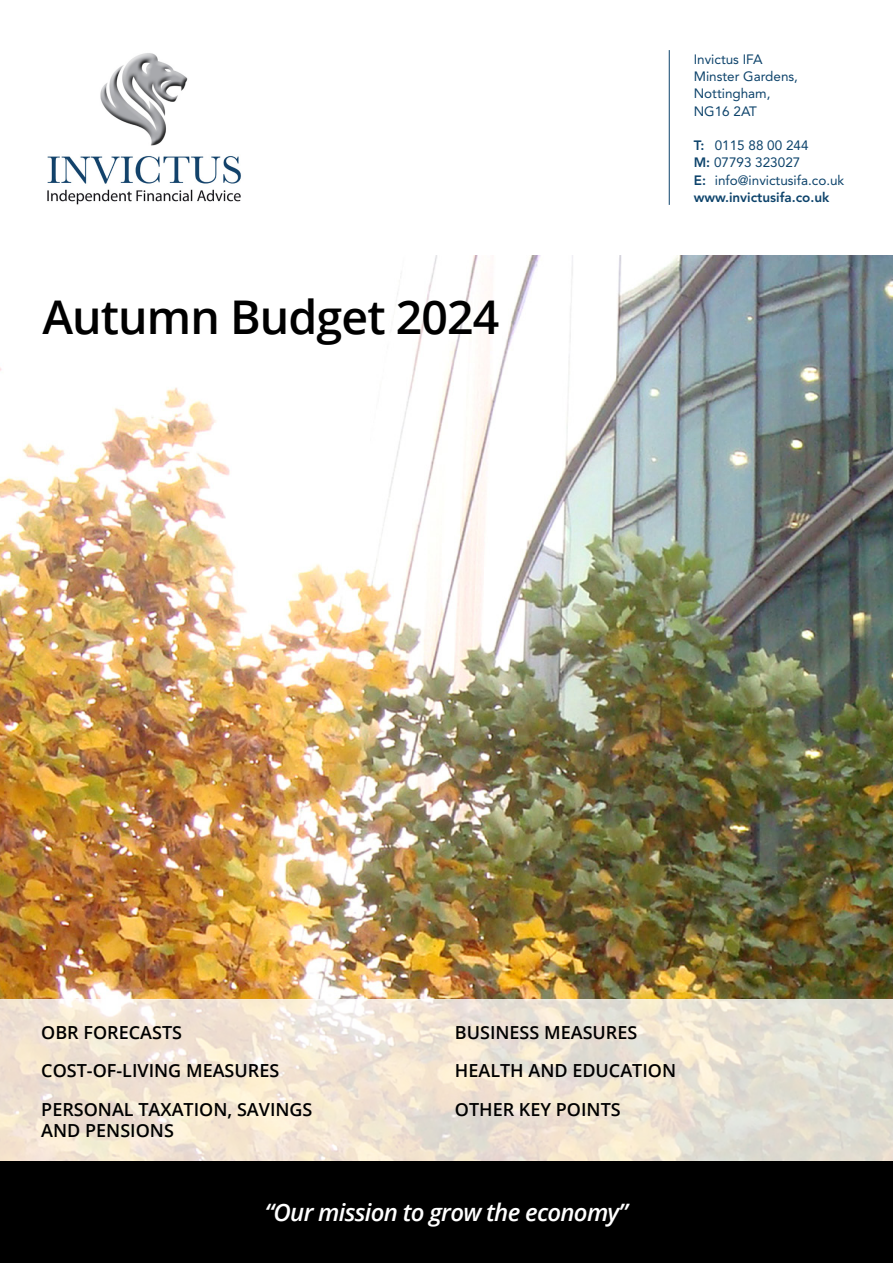
<style>
.page{position:relative;width:893px;height:1263px;background:#fff}
.page>*{position:absolute;margin:0;border:0;box-sizing:border-box;transform-origin:0 0}
.t1{font:600 46.5px "Open Sans";letter-spacing:-.02em;color:#000}
.t2{font:italic 600 24px "Open Sans";letter-spacing:-.03em;color:#fff}
.t3{font:600 18px/38.5px "Open Sans";color:#000}
.t4{font:13.5px/17.2px "Avenir LT Std";color:#0d436b}
.s1{font-weight:800}
</style>
<div class="page">
<img style="left:0;top:255px;width:893px;height:744px">
<div style="left:0;top:1161px;width:893px;height:102px;background:#000"></div>
<svg style="left:0;top:999px;width:893px;height:162px;background:#ede3d4"></svg>
<img style="left:47px;top:53px;width:194px;height:152px">
<hr style="left:669px;top:50px;width:1px;height:155px;background:#0d436b">
<h1 class="t1" style="left:43px;top:286px;width:458px">Autumn Budget 2024</h1>
<p class="t4" style="left:694px;top:50px;width:106px">Invictus IFA<br>Minster Gardens,<br>Nottingham,<br>NG16 2AT</p>
<p class="t4" style="left:694px;top:137px;width:152px"><span class="s1">T:</span> 0115 88 00 244<br><span class="s1">M:</span> 07793 323027<br><span class="s1">E:</span> info@invictusifa.co.uk <span class="s1">www.invictusifa.co.uk</span></p>
<p class="t3" style="left:41px;top:1012px;width:273px">OBR FORECASTS<br>COST-OF-LIVING MEASURES<br>PERSONAL TAXATION, SAVINGS</p>
<p class="t3" style="left:41px;top:1111px;width:134px">AND PENSIONS</p>
<p class="t3" style="left:455px;top:1012px;width:223px">BUSINESS MEASURES<br>HEALTH AND EDUCATION<br>OTHER KEY POINTS</p>
<h2 class="t2" style="left:265px;top:1196px;width:365px">“Our mission to grow the economy”</h2>
</div>
